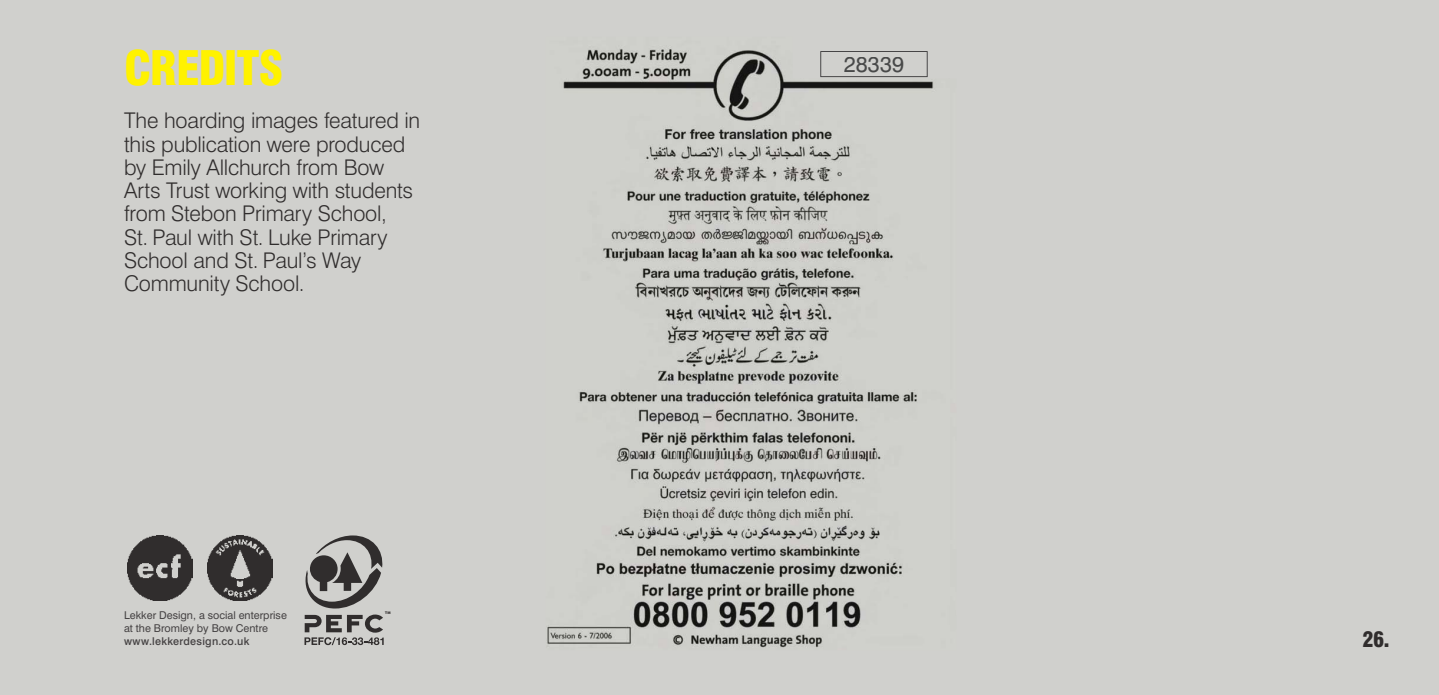
<style>
.page{position:relative;width:1439px;height:695px;background:#fff}
.page>*{position:absolute;margin:0;border:0;box-sizing:border-box;transform-origin:0 0}
.t1{font:900 condensed 46.38px "Swiss 721 BT";letter-spacing:-.025em;color:#fff200}
.t2{font:300 21.7px/23.3px "Swiss 721 BT";letter-spacing:-.01em;color:#302d2d}
.t3{font:21.7px "Swiss 721 BT";letter-spacing:.005em;color:#484949}
.t4{font:900 condensed 21px "Swiss 721 BT";color:#302d2d}
.t5{font:10.85px/13px "Swiss 721 BT";color:#454243}
.t6{font:500 10.85px "Swiss 721 BT";letter-spacing:.025em;color:#454243}
</style>
<div class="page">
<div style="left:0;top:0;width:1439px;height:694px;background:#d0d0cd"></div>
<img style="left:547px;top:49px;width:386px;height:599px">
<svg style="left:820px;top:51px;width:107px;height:26px"></svg>
<svg style="left:304px;top:535px;width:86px;height:110px"></svg>
<img style="left:128px;top:535px;width:64px;height:65px">
<img style="left:208px;top:535px;width:65px;height:65px">
<h1 class="t1" style="left:124px;top:40px;width:161px">CREDITS</h1>
<p class="t3" style="left:844px;top:51px;width:62px">28339</p>
<p class="t2" style="left:124px;top:109px;width:298px">The hoarding images featured in this publication were produced by Emily Allchurch from Bow<br>Arts Trust working with students from Stebon Primary School,<br>St. Paul with St. Luke Primary<br>School and St. Paul’s Way<br>Community School.</p>
<p class="t5" style="left:124px;top:608px;width:164px">Lekker Design, a social enterprise at the Bromley by Bow Centre</p>
<p class="t6" style="left:124px;top:634px;width:127px">www.lekkerdesign.co.uk</p>
<p class="t4" style="left:1362px;top:627px;width:29px">26.</p>
</div>
